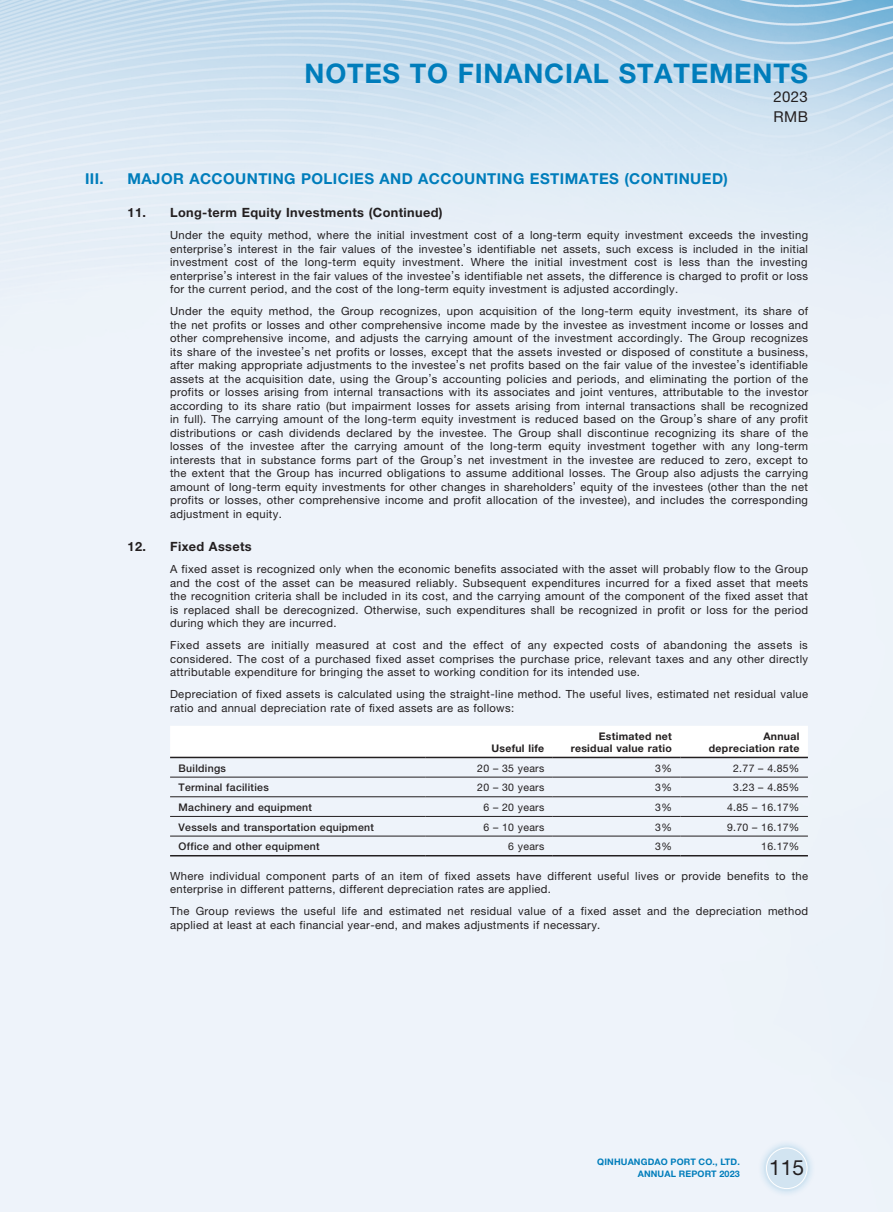
<style>
.page{position:relative;width:893px;height:1212px;background:#fff}
.page>*{position:absolute;margin:0;border:0;box-sizing:border-box;transform-origin:0 0}
.t1{font:700 27px "Helvetica Neue LT Std";letter-spacing:.03em;color:#007dbb}
.t2{font:21px "Helvetica Neue LT Std";color:#231f20}
.t3{font:700 15px "Helvetica Neue LT Std";letter-spacing:.03em;color:#007dbb}
.t4{font:15px/19.5px "Helvetica Neue LT Std";letter-spacing:.03em;color:#231f20}
.t5{font:700 12.75px "Helvetica Neue LT Std";letter-spacing:.03em;color:#231f20}
.t6{font:11.25px/13.5px "Helvetica Neue LT Std";letter-spacing:.03em;color:#231f20;text-align:justify}
.t7{font:500 10.5px "Helvetica Neue LT Std";letter-spacing:.03em;color:#231f20}
.t8{font:10.5px "Helvetica Neue LT Std";letter-spacing:.03em;color:#231f20}
.t9{font:700 10.5px/12px "Helvetica Neue LT Std";letter-spacing:.03em;color:#231f20;text-align:right}
.t10{font:700 9px/12px "Helvetica Neue LT Std";letter-spacing:.015em;color:#007dbb;text-align:right}
</style>
<div class="page">
<img style="left:0;top:0;width:893px;height:1212px">
<div style="left:757px;top:1139px;width:59px;height:58px;background:#007dbb;opacity:.2"></div>
<div style="left:764px;top:1146px;width:45px;height:45px;background:#d2e4f1;border-radius:50%"></div>
<div style="left:766px;top:1147px;width:41px;height:42px;border:1px solid #fff;border-radius:50%"></div>
<svg style="left:170px;top:726px;width:638px;height:31px"></svg>
<hr style="left:170px;top:757px;width:255px;height:1px;background:#231f20">
<hr style="left:425px;top:757px;width:128px;height:1px;background:#231f20">
<hr style="left:553px;top:757px;width:127px;height:1px;background:#231f20">
<hr style="left:680px;top:757px;width:128px;height:1px;background:#231f20">
<hr style="left:170px;top:777px;width:255px;height:1px;background:#231f20">
<hr style="left:425px;top:777px;width:128px;height:1px;background:#231f20">
<hr style="left:553px;top:777px;width:127px;height:1px;background:#231f20">
<hr style="left:680px;top:777px;width:128px;height:1px;background:#231f20">
<hr style="left:170px;top:796px;width:255px;height:1px;background:#231f20">
<hr style="left:425px;top:796px;width:128px;height:1px;background:#231f20">
<hr style="left:553px;top:796px;width:127px;height:1px;background:#231f20">
<hr style="left:680px;top:796px;width:128px;height:1px;background:#231f20">
<hr style="left:170px;top:816px;width:255px;height:1px;background:#231f20">
<hr style="left:425px;top:816px;width:128px;height:1px;background:#231f20">
<hr style="left:553px;top:816px;width:127px;height:1px;background:#231f20">
<hr style="left:680px;top:816px;width:128px;height:1px;background:#231f20">
<hr style="left:170px;top:836px;width:255px;height:1px;background:#231f20">
<hr style="left:425px;top:836px;width:128px;height:1px;background:#231f20">
<hr style="left:553px;top:836px;width:127px;height:1px;background:#231f20">
<hr style="left:680px;top:836px;width:128px;height:1px;background:#231f20">
<hr style="left:170px;top:855px;width:255px;height:1px;background:#231f20">
<hr style="left:425px;top:855px;width:128px;height:1px;background:#231f20">
<hr style="left:553px;top:855px;width:127px;height:1px;background:#231f20">
<hr style="left:680px;top:855px;width:128px;height:1px;background:#231f20">
<h1 class="t1" style="left:305px;top:57px;width:505px">NOTES TO FINANCIAL STATEMENTS</h1>
<h3 class="t4" style="left:773px;top:87px;width:36px">2023<br>RMB</h3>
<h3 class="t3" style="left:85px;top:169px;width:20px">III.</h3>
<h3 class="t3" style="left:128px;top:169px;width:602px">MAJOR ACCOUNTING POLICIES AND ACCOUNTING ESTIMATES (CONTINUED)</h3>
<p class="t5" style="left:128px;top:205px;width:317px">11. Long-term Equity Investments (Continued)</p>
<p class="t6" style="left:170px;top:228px;width:639px">Under the equity method, where the initial investment cost of a long-term equity investment exceeds the investing enterprise’s interest in the fair values of the investee’s identifiable net assets, such excess is included in the initial investment cost of the long-term equity investment. Where the initial investment cost is less than the investing enterprise’s interest in the fair values of the investee’s identifiable net assets, the difference is charged to profit or loss for the current period, and the cost of the long-term equity investment is adjusted accordingly.</p>
<p class="t6" style="left:170px;top:304px;width:640px">Under the equity method, the Group recognizes, upon acquisition of the long-term equity investment, its share of the net profits or losses and other comprehensive income made by the investee as investment income or losses and other comprehensive income, and adjusts the carrying amount of the investment accordingly. The Group recognizes its share of the investee’s net profits or losses, except that the assets invested or disposed of constitute a business, after making appropriate adjustments to the investee’s net profits based on the fair value of the investee’s identifiable assets at the acquisition date, using the Group’s accounting policies and periods, and eliminating the portion of the profits or losses arising from internal transactions with its associates and joint ventures, attributable to the investor according to its share ratio (but impairment losses for assets arising from internal transactions shall be recognized in full). The carrying amount of the long-term equity investment is reduced based on the Group’s share of any profit distributions or cash dividends declared by the investee. The Group shall discontinue recognizing its share of the losses of the investee after the carrying amount of the long-term equity investment together with any long-term interests that in substance forms part of the Group’s net investment in the investee are reduced to zero, except to the extent that the Group has incurred obligations to assume additional losses. The Group also adjusts the carrying amount of long-term equity investments for other changes in shareholders’ equity of the investees (other than the net profits or losses, other comprehensive income and profit allocation of the investee), and includes the corresponding adjustment in equity.</p>
<p class="t5" style="left:128px;top:539px;width:126px">12. Fixed Assets</p>
<p class="t6" style="left:170px;top:562px;width:640px">A fixed asset is recognized only when the economic benefits associated with the asset will probably flow to the Group and the cost of the asset can be measured reliably. Subsequent expenditures incurred for a fixed asset that meets the recognition criteria shall be included in its cost, and the carrying amount of the component of the fixed asset that is replaced shall be derecognized. Otherwise, such expenditures shall be recognized in profit or loss for the period during which they are incurred.</p>
<p class="t6" style="left:170px;top:638px;width:640px">Fixed assets are initially measured at cost and the effect of any expected costs of abandoning the assets is considered. The cost of a purchased fixed asset comprises the purchase price, relevant taxes and any other directly attributable expenditure for bringing the asset to working condition for its intended use.</p>
<p class="t6" style="left:170px;top:687px;width:640px">Depreciation of fixed assets is calculated using the straight-line method. The useful lives, estimated net residual value ratio and annual depreciation rate of fixed assets are as follows:</p>
<p class="t9" style="left:491px;top:742px;width:54px">Useful life</p>
<p class="t9" style="left:571px;top:730px;width:103px">Estimated net residual value ratio</p>
<p class="t9" style="left:709px;top:730px;width:92px">Annual depreciation rate</p>
<p class="t7" style="left:179px;top:761px;width:49px">Buildings</p>
<p class="t8" style="left:477px;top:761px;width:69px">20 – 35 years</p>
<p class="t8" style="left:655px;top:761px;width:18px">3%</p>
<p class="t8" style="left:733px;top:761px;width:68px">2.77 – 4.85%</p>
<p class="t7" style="left:179px;top:781px;width:92px">Terminal facilities</p>
<p class="t8" style="left:477px;top:781px;width:69px">20 – 30 years</p>
<p class="t8" style="left:655px;top:781px;width:18px">3%</p>
<p class="t8" style="left:733px;top:781px;width:68px">3.23 – 4.85%</p>
<p class="t7" style="left:179px;top:801px;width:135px">Machinery and equipment</p>
<p class="t8" style="left:483px;top:801px;width:62px">6 – 20 years</p>
<p class="t8" style="left:655px;top:801px;width:18px">3%</p>
<p class="t8" style="left:727px;top:801px;width:74px">4.85 – 16.17%</p>
<p class="t7" style="left:179px;top:820px;width:197px">Vessels and transportation equipment</p>
<p class="t8" style="left:483px;top:820px;width:62px">6 – 10 years</p>
<p class="t8" style="left:655px;top:820px;width:18px">3%</p>
<p class="t8" style="left:727px;top:820px;width:74px">9.70 – 16.17%</p>
<p class="t7" style="left:179px;top:840px;width:143px">Office and other equipment</p>
<p class="t8" style="left:508px;top:840px;width:38px">6 years</p>
<p class="t8" style="left:655px;top:840px;width:18px">3%</p>
<p class="t8" style="left:761px;top:840px;width:40px">16.17%</p>
<p class="t6" style="left:170px;top:869px;width:640px">Where individual component parts of an item of fixed assets have different useful lives or provide benefits to the enterprise in different patterns, different depreciation rates are applied.</p>
<p class="t6" style="left:170px;top:904px;width:640px">The Group reviews the useful life and estimated net residual value of a fixed asset and the depreciation method applied at least at each financial year-end, and makes adjustments if necessary.</p>
<p class="t10" style="left:597px;top:1155px;width:144px">QINHUANGDAO PORT CO., LTD.<br>ANNUAL REPORT 2023</p>
<h2 class="t2" style="left:769px;top:1155px;width:37px">115</h2>
</div>
